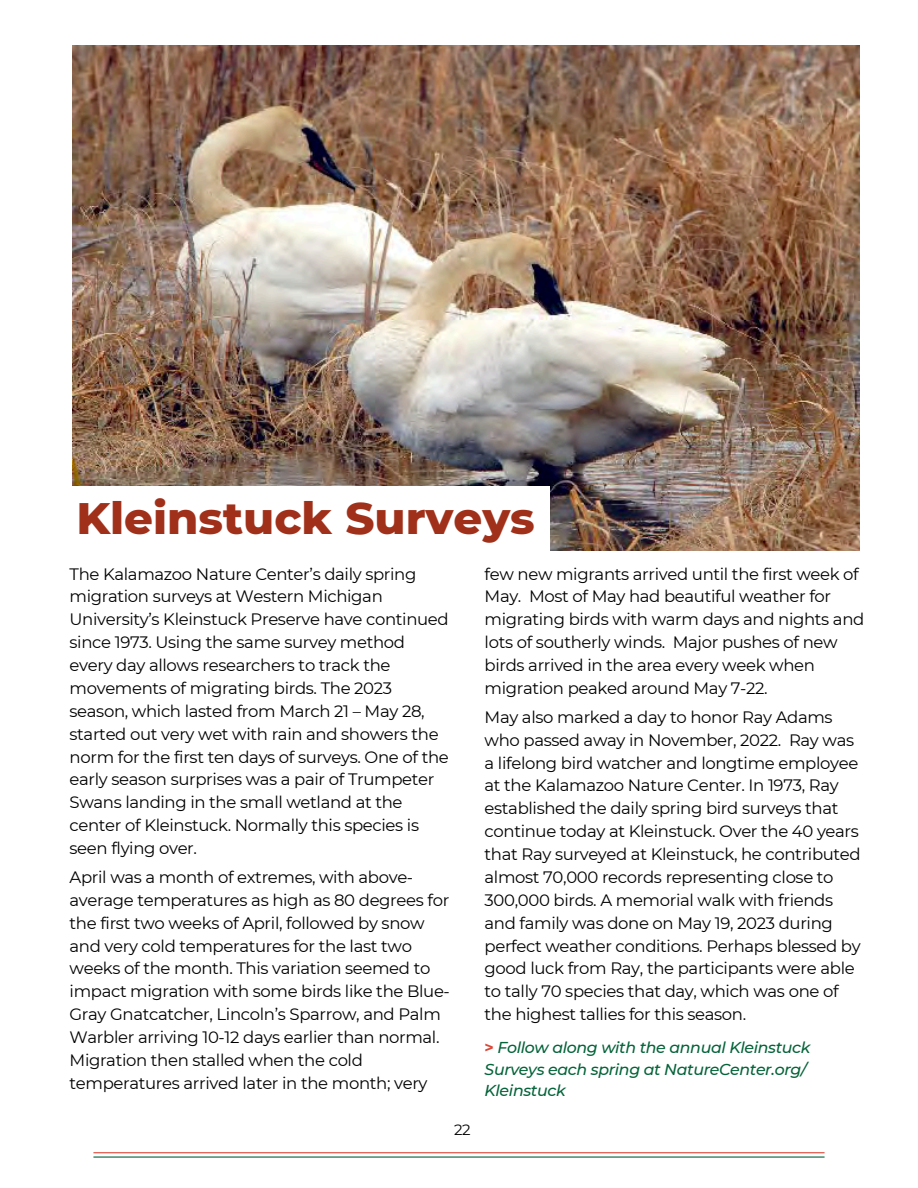
<style>
.page{position:relative;width:918px;height:1188px;background:#fff}
.page>*{position:absolute;margin:0;border:0;box-sizing:border-box;transform-origin:0 0}
.t1{font:800 45px "Montserrat";color:#a0301a}
.t2{font:16.5px/22.8px "Montserrat";letter-spacing:-.02em;color:#000}
.t3{font:italic 500 15.75px/21.8px "Montserrat";letter-spacing:-.02em;color:#046339}
.t4{font:15px "Montserrat";color:#000}
.s1{font-weight:700;font-style:normal;color:#db4738}
</style>
<div class="page">
<img style="left:72px;top:46px;width:788px;height:505px">
<div style="left:70px;top:486px;width:480px;height:89px;background:#fff"></div>
<hr style="left:93px;top:1152px;width:732px;height:1px;background:#db4738">
<hr style="left:93px;top:1156px;width:732px;height:2px;background:#046339">
<p class="t1" style="left:76px;top:490px;width:460px">Kleinstuck Surveys</p>
<p class="t2" style="left:70px;top:562px;width:381px">The Kalamazoo Nature Center’s daily spring migration surveys at Western Michigan University’s Kleinstuck Preserve have continued since 1973. Using the same survey method every day allows researchers to track the movements of migrating birds. The 2023 season, which lasted from March 21 – May 28, started out very wet with rain and showers the norm for the first ten days of surveys. One of the early season surprises was a pair of Trumpeter Swans landing in the small wetland at the center of Kleinstuck. Normally this species is seen flying over.</p>
<p class="t2" style="left:70px;top:866px;width:382px">April was a month of extremes, with above&shy;average temperatures as high as 80 degrees for the first two weeks of April, followed by snow and very cold temperatures for the last two weeks of the month. This variation seemed to impact migration with some birds like the Blue-Gray Gnatcatcher, Lincoln’s Sparrow, and Palm Warbler arriving 10-12 days earlier than normal.<br>Migration then stalled when the cold temperatures arrived later in the month; very</p>
<p class="t2" style="left:485px;top:562px;width:381px">few new migrants arrived until the first week of May. Most of May had beautiful weather for migrating birds with warm days and nights and lots of southerly winds. Major pushes of new birds arrived in the area every week when migration peaked around May 7-22.</p>
<p class="t2" style="left:485px;top:705px;width:378px">May also marked a day to honor Ray Adams who passed away in November, 2022. Ray was a lifelong bird watcher and longtime employee at the Kalamazoo Nature Center. In 1973, Ray established the daily spring bird surveys that continue today at Kleinstuck. Over the 40 years that Ray surveyed at Kleinstuck, he contributed almost 70,000 records representing close to 300,000 birds. A memorial walk with friends and family was done on May 19, 2023 during perfect weather conditions. Perhaps blessed by good luck from Ray, the participants were able to tally 70 species that day, which was one of the highest tallies for this season.</p>
<h2 class="t3" style="left:485px;top:1036px;width:327px"><span class="s1">&gt;</span> Follow along with the annual Kleinstuck<br>Surveys each spring at NatureCenter.org/<br>Kleinstuck</h2>
<h1 class="t4" style="left:454px;top:1120px;width:18px">22</h1>
</div>
